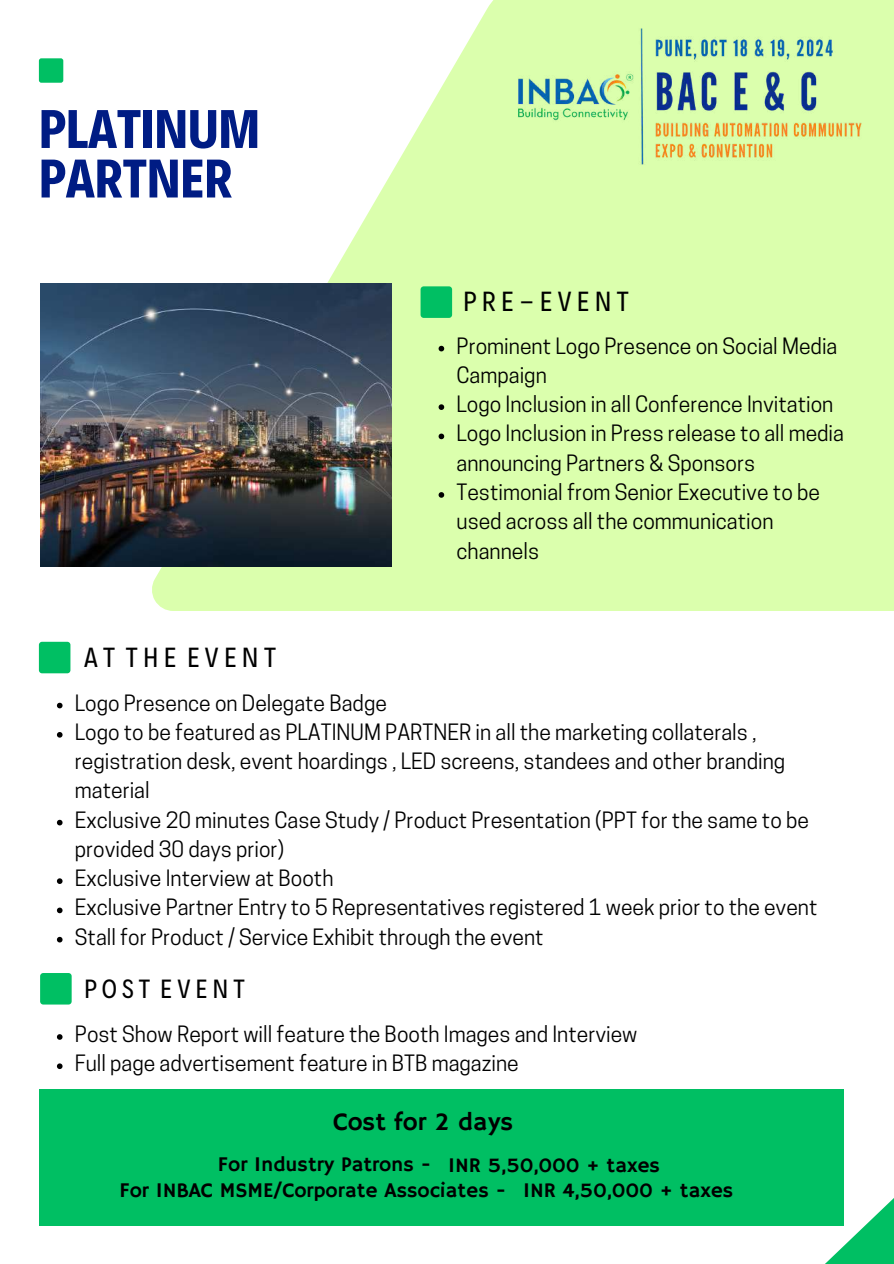
<style>
.page{position:relative;width:894px;height:1264px;background:#fff}
.page>*{position:absolute;margin:0;border:0;box-sizing:border-box;transform-origin:0 0}
.t1{font:700 54.9px/49.5px "Decalotype";color:#001c84}
.t2{font:28.05px "Decalotype";letter-spacing:.19em;color:#000}
.t3{font:26.7px "Decalotype";letter-spacing:.19em;color:#000}
.t4{font:25.5px "Hammersmith One";color:#000}
.t5{font:21.15px/29.2px "Cooper Hewitt";color:#000}
.t6{font:20.85px "Hammersmith One";color:#000}
</style>
<div class="page">
<svg style="left:151px;top:0;width:742px;height:611px;fill:#dbffad"></svg>
<img style="left:40px;top:284px;width:351px;height:282px">
<div style="left:39px;top:58px;width:24px;height:25px;background:#00bf63;border-radius:2px"></div>
<svg style="left:804px;top:1188px;width:89px;height:75px"></svg>
<svg style="left:57px;top:702px;width:6px;height:6px"></svg>
<svg style="left:57px;top:732px;width:6px;height:5px"></svg>
<svg style="left:57px;top:819px;width:6px;height:6px"></svg>
<svg style="left:57px;top:878px;width:6px;height:6px"></svg>
<svg style="left:57px;top:907px;width:6px;height:6px"></svg>
<svg style="left:57px;top:936px;width:6px;height:6px"></svg>
<div style="left:420px;top:286px;width:32px;height:32px;background:#00bf63;border-radius:3px"></div>
<svg style="left:438px;top:346px;width:6px;height:5px"></svg>
<svg style="left:438px;top:404px;width:6px;height:6px"></svg>
<svg style="left:438px;top:433px;width:6px;height:6px"></svg>
<svg style="left:438px;top:492px;width:6px;height:6px"></svg>
<div style="left:39px;top:641px;width:31px;height:32px;background:#00bf63;border-radius:3px"></div>
<div style="left:40px;top:973px;width:32px;height:31px;background:#00bf63;border-radius:3px"></div>
<svg style="left:57px;top:1034px;width:6px;height:5px"></svg>
<svg style="left:57px;top:1063px;width:6px;height:6px"></svg>
<img style="left:510px;top:19px;width:354px;height:154px">
<div style="left:39px;top:1089px;width:804px;height:136px;background:#00bf63"></div>
<h1 class="t1" style="left:39px;top:101px;width:222px">PLATINUM<br>PARTNER</h1>
<h2 class="t2" style="left:84px;top:638px;width:193px">AT THE EVENT</h2>
<h2 class="t2" style="left:463px;top:283px;width:167px">PRE-EVENT</h2>
<p class="t5" style="left:456px;top:334px;width:389px">Prominent Logo Presence on Social Media<br>Campaign<br>Logo Inclusion in all Conference Invitation<br>Logo Inclusion in Press release to all media announcing Partners &amp; Sponsors<br>Testimonial from Senior Executive to be used across all the communication channels</p>
<p class="t5" style="left:75px;top:690px;width:744px">Logo Presence on Delegate Badge<br>Logo to be featured as PLATINUM PARTNER in all the marketing collaterals , registration desk, event hoardings , LED screens, standees and other branding material<br>Exclusive 20 minutes Case Study / Product Presentation (PPT for the same to be provided 30 days prior)<br>Exclusive Interview at Booth<br>Exclusive Partner Entry to 5 Representatives registered 1 week prior to the event Stall for Product / Service Exhibit through the event</p>
<p class="t3" style="left:84px;top:971px;width:162px">POST EVENT</p>
<p class="t5" style="left:75px;top:1022px;width:564px">Post Show Report will feature the Booth Images and Interview<br>Full page advertisement feature in BTB magazine</p>
<p class="t4" style="left:333px;top:1107px;width:182px">Cost for 2 days</p>
<p class="t6" style="left:218px;top:1152px;width:443px">For Industry Patrons - INR 5,50,000 + taxes</p>
<p class="t6" style="left:119px;top:1178px;width:615px">For INBAC MSME/Corporate Associates - INR 4,50,000 + taxes</p>
</div>
